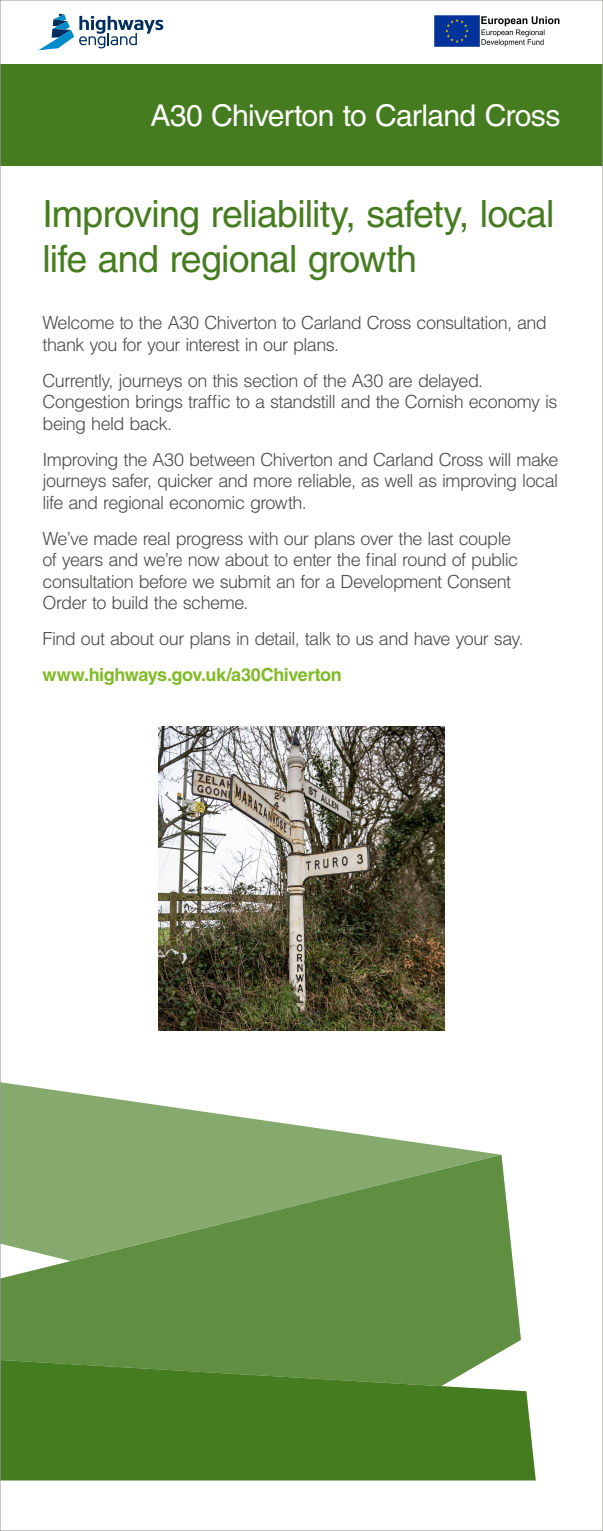
<style>
.page{position:relative;width:603px;height:1531px;background:#fff}
.page>*{position:absolute;margin:0;border:0;box-sizing:border-box;transform-origin:0 0}
.t1{font:37.5px/45px "Helvetica LT Std";letter-spacing:-.02em;color:#457c1f}
.t2{font:30px "Helvetica LT Std";letter-spacing:-.02em;color:#fff}
.t3{font:300 18px/21.6px "Helvetica LT Std";letter-spacing:-.03em;color:#4a4a49}
.t4{font:700 18px "Helvetica LT Std";letter-spacing:-.025em;color:#80ba27}
</style>
<div class="page">
<div style="left:2px;top:1386px;width:533px;height:94px;background:#457c1f"></div>
<svg style="left:2px;top:1155px;width:518px;height:231px;background:#689449"></svg>
<svg style="left:2px;top:1082px;width:499px;height:179px;fill:#86aa6e"></svg>
<div style="left:0;top:64px;width:602px;height:102px;background:#457c1f"></div>
<img style="left:158px;top:726px;width:286px;height:304px">
<img style="left:434px;top:16px;width:126px;height:30px">
<svg style="left:39px;top:14px;width:124px;height:36px"></svg>
<h2 class="t2" style="left:150px;top:98px;width:411px">A30 Chiverton to Carland Cross</h2>
<h1 class="t1" style="left:43px;top:191px;width:513px">Improving reliability, safety, local life and regional growth</h1>
<p class="t3" style="left:43px;top:312px;width:505px">Welcome to the A30 Chiverton to Carland Cross consultation, and thank you for your interest in our plans.</p>
<p class="t3" style="left:43px;top:369px;width:516px">Currently, journeys on this section of the A30 are delayed.<br>Congestion brings traffic to a standstill and the Cornish economy is being held back.</p>
<p class="t3" style="left:43px;top:448px;width:517px;text-align:justify">Improving the A30 between Chiverton and Carland Cross will make journeys safer, quicker and more reliable, as well as improving local life and regional economic growth.</p>
<p class="t3" style="left:43px;top:527px;width:477px">We’ve made real progress with our plans over the last couple of years and we’re now about to enter the final round of public consultation before we submit an for a Development Consent Order to build the scheme.</p>
<p class="t3" style="left:43px;top:628px;width:482px">Find out about our plans in detail, talk to us and have your say.</p>
<p class="t4" style="left:43px;top:663px;width:301px">www.highways.gov.uk/a30Chiverton</p>
</div>
